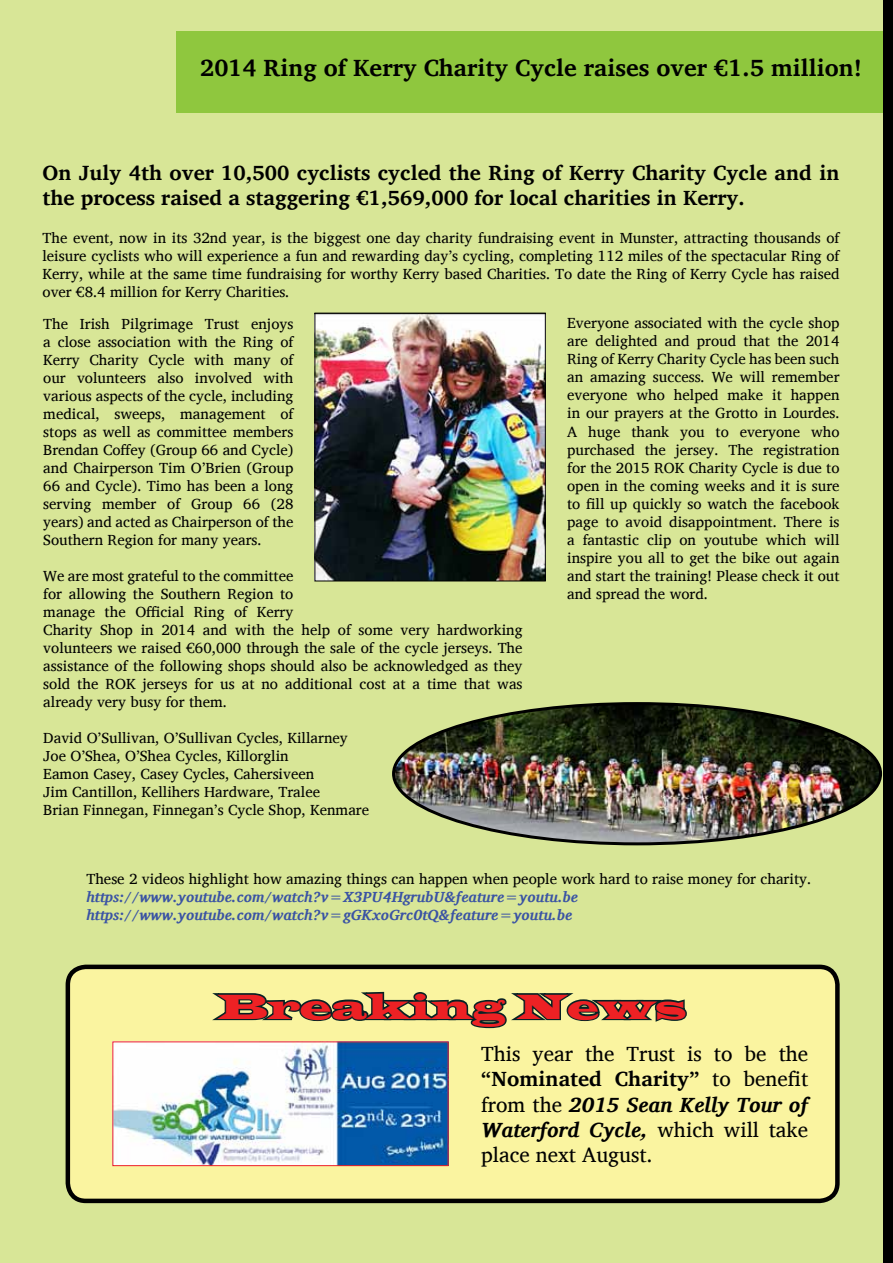
<style>
.page{position:relative;width:893px;height:1263px;background:#fff}
.page>*{position:absolute;margin:0;border:0;box-sizing:border-box;transform-origin:0 0}
.t1{font:36px "Latin Wide";color:#ed2124}
.t2{font:700 24px "Charis SIL";color:#000}
.t3{font:700 21px/25.2px "Charis SIL";color:#000}
.t4{font:21px/25.2px "Charis SIL";color:#000;text-align:justify}
.t5{font:15px/18px "Charis SIL";color:#000;text-align:justify}
.t6{font:italic 700 15px/18px "Charis SIL";color:#3a53a4}
.s1{font-weight:700}
.s2{font-weight:700;font-style:italic}
</style>
<div class="page">
<div style="left:882px;top:0;width:11px;height:1263px;background:#000"></div>
<div style="left:0;top:0;width:882px;height:1263px;background:#d8e697"></div>
<div style="left:176px;top:32px;width:706px;height:80px;background:#8fc73e"></div>
<img style="left:317px;top:315px;width:226px;height:264px">
<div style="left:315px;top:313px;width:230px;height:268px;border:1px solid #000"></div>
<img style="left:394px;top:704px;width:486px;height:140px">
<div style="left:68px;top:967px;width:769px;height:234px;background:#faf4a0;border-radius:18px"></div>
<svg style="left:212px;top:991px;width:475px;height:38px"></svg>
<div style="left:66px;top:965px;width:774px;height:238px;border:4px solid #000;border-radius:18px"></div>
<img style="left:114px;top:1043px;width:332px;height:121px">
<div style="left:112px;top:1041px;width:336px;height:125px;border:1px solid #ed1d24"></div>
<h2 class="t2" style="left:200px;top:54px;width:663px">2014 Ring of Kerry Charity Cycle raises over €1.5 million!</h2>
<h3 class="t3" style="left:43px;top:160px;width:798px">On July 4th over 10,500 cyclists cycled the Ring of Kerry Charity Cycle and in the process raised a staggering €1,569,000 for local charities in Kerry.</h3>
<p class="t5" style="left:43px;top:229px;width:798px">The event, now in its 32nd year, is the biggest one day charity fundraising event in Munster, attracting thousands of leisure cyclists who will experience a fun and rewarding day’s cycling, completing 112 miles of the spectacular Ring of Kerry, while at the same time fundraising for worthy Kerry based Charities. To date the Ring of Kerry Cycle has raised over €8.4 million for Kerry Charities.</p>
<p class="t5" style="left:43px;top:315px;width:252px">The Irish Pilgrimage Trust enjoys a close association with the Ring of Kerry Charity Cycle with many of our volunteers also involved with various aspects of the cycle, including medical, sweeps, management of stops as well as committee members Brendan Coffey (Group 66 and Cycle) and Chairperson Tim O’Brien (Group 66 and Cycle). Timo has been a long serving member of Group 66 (28 years) and acted as Chairperson of the Southern Region for many years.</p>
<p class="t5" style="left:43px;top:567px;width:481px;text-align:left">We are most grateful to the committee<br>for allowing the Southern Region to<br>manage the Official Ring of Kerry<br>Charity Shop in 2014 and with the help of some very hardworking volunteers we raised €60,000 through the sale of the cycle jerseys. The assistance of the following shops should also be acknowledged as they sold the ROK jerseys for us at no additional cost at a time that was already very busy for them.</p>
<p class="t5" style="left:43px;top:729px;width:327px;text-align:left">David O’Sullivan, O’Sullivan Cycles, Killarney Joe O’Shea, O’Shea Cycles, Killorglin<br>Eamon Casey, Casey Cycles, Cahersiveen<br>Jim Cantillon, Kellihers Hardware, Tralee<br>Brian Finnegan, Finnegan’s Cycle Shop, Kenmare</p>
<p class="t5" style="left:567px;top:314px;width:274px">Everyone associated with the cycle shop are delighted and proud that the 2014<br>Ring of Kerry Charity Cycle has been such an amazing success. We will remember everyone who helped make it happen in our prayers at the Grotto in Lourdes.<br>A huge thank you to everyone who purchased the jersey. The registration for the 2015 ROK Charity Cycle is due to open in the coming weeks and it is sure to fill up quickly so watch the facebook page to avoid disappointment. There is a fantastic clip on youtube which will inspire you all to get the bike out again and start the training! Please check it out and spread the word.</p>
<p class="t5" style="left:86px;top:869px;width:726px">These 2 videos highlight how amazing things can happen when people work hard to raise money for charity.</p>
<p class="t6" style="left:86px;top:887px;width:493px">https://www.youtube.com/watch?v=X3PU4HgrubU&amp;feature=youtu.be https://www.youtube.com/watch?v=gGKxoGrc0tQ&amp;feature=youtu.be</p>
<h1 class="t1" style="left:217px;top:984px;width:471px">Breaking News</h1>
<h3 class="t4" style="left:481px;top:1041px;width:329px">This year the Trust is to be the <span class="s1">“Nominated Charity”</span> to benefit from the <span class="s2">2015 Sean Kelly Tour of Waterford Cycle,</span> which will take place next August.</h3>
</div>
